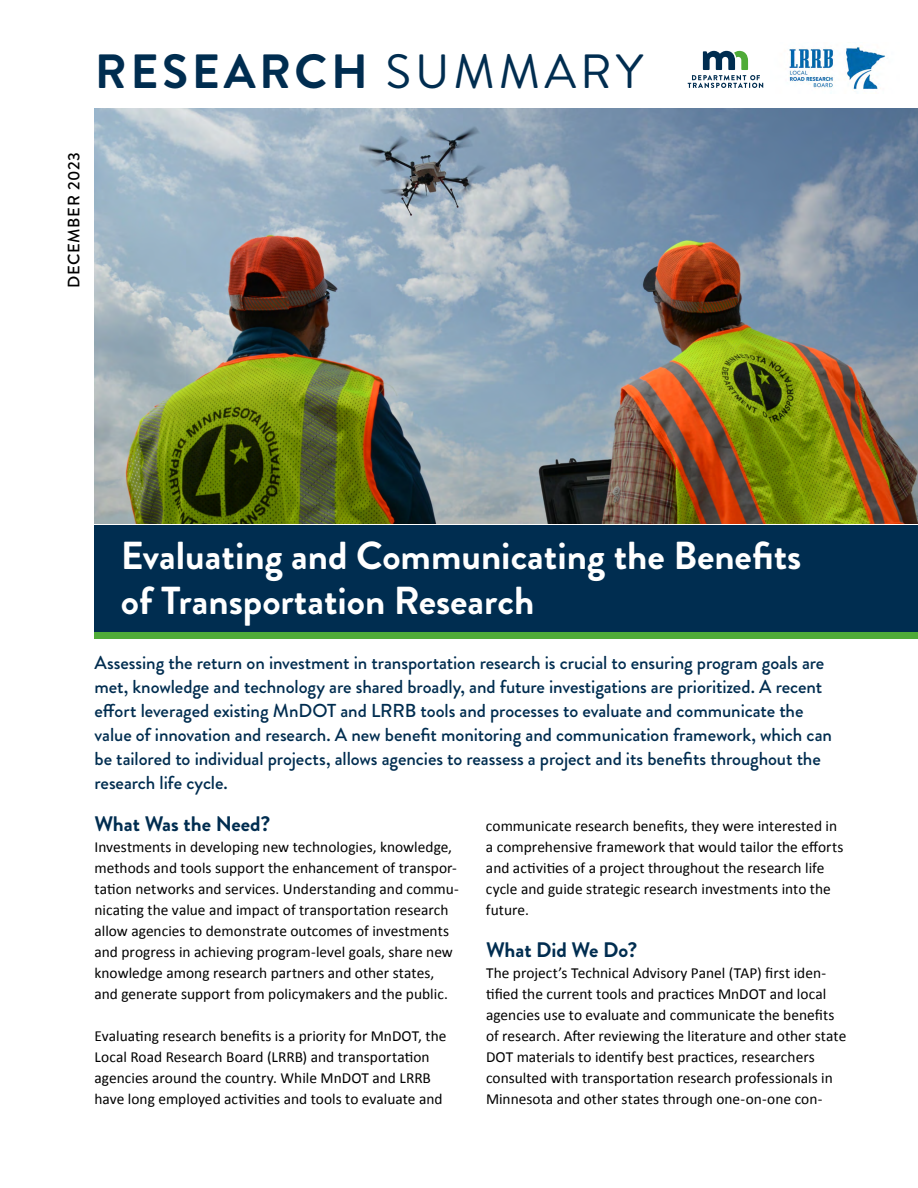
<style>
.page{position:relative;width:918px;height:1188px;background:#fff}
.page>*{position:absolute;margin:0;border:0;box-sizing:border-box;transform-origin:0 0}
.H1_-_RS_Title{font:700 48px "Brandon Grotesque";letter-spacing:.075em;color:#002d50}
.H2_-_Report_Title_Reverse{font:700 39px/45px "Brandon Grotesque";color:#fff}
.H3_Subhead{font:700 21px "Brandon Grotesque";color:#002d50}
.Intro_summary{font:500 18.75px/24px "Brandon Grotesque";letter-spacing:-.005em;color:#002d50}
.RS_Publication_Date{font:500 16.5px "Brandon Grotesque";letter-spacing:.04em;color:#000}
.p_-_body_text_calibri{font:15.3px/21px "Calibri";color:#000}
.s1{font-weight:400}
</style>
<div class="page">
<div style="left:94px;top:525px;width:824px;height:108px;background:#002d50"></div>
<div style="left:94px;top:632px;width:824px;height:7px;background:#4fab38"></div>
<img style="left:94px;top:108px;width:824px;height:416px">
<img style="left:789px;top:46px;width:97px;height:44px">
<svg style="left:688px;top:51px;width:75px;height:37px"></svg>
<p class="H1_-_RS_Title" style="left:95px;top:38px;width:550px">RESEARCH <span class="s1">SUMMARY</span></p>
<p class="RS_Publication_Date" style="left:63px;top:288px;width:138px;rotate:-90deg">DECEMBER 2023</p>
<p class="H2_-_Report_Title_Reverse" style="left:121px;top:534px;width:682px">Evaluating and Communicating the Benefits of Transportation Research</p>
<p class="Intro_summary" style="left:94px;top:651px;width:739px">Assessing the return on investment in transportation research is crucial to ensuring program goals are met, knowledge and technology are shared broadly, and future investigations are prioritized. A recent effort leveraged existing MnDOT and LRRB tools and processes to evaluate and communicate the value of innovation and research. A new benefit monitoring and communication framework, which can be tailored to individual projects, allows agencies to reassess a project and its benefits throughout the research life cycle.</p>
<p class="H3_Subhead" style="left:94px;top:809px;width:177px">What Was the Need?</p>
<p class="p_-_body_text_calibri" style="left:94px;top:836px;width:366px">Investments in developing new technologies, knowledge, methods and tools support the enhancement of transpor&shy;tation networks and services. Understanding and commu&shy;nicating the value and impact of transportation research allow agencies to demonstrate outcomes of investments and progress in achieving program-level goals, share new knowledge among research partners and other states, and generate support from policymakers and the public.</p>
<p class="p_-_body_text_calibri" style="left:94px;top:1025px;width:354px">Evaluating research benefits is a priority for MnDOT, the Local Road Research Board (LRRB) and transportation agencies around the country. While MnDOT and LRRB have long employed activities and tools to evaluate and</p>
<p class="p_-_body_text_calibri" style="left:486px;top:815px;width:359px">communicate research benefits, they were interested in a comprehensive framework that would tailor the efforts and activities of a project throughout the research life cycle and guide strategic research investments into the future.</p>
<p class="H3_Subhead" style="left:486px;top:935px;width:153px">What Did We Do?</p>
<p class="p_-_body_text_calibri" style="left:486px;top:962px;width:362px">The project’s Technical Advisory Panel (TAP) first iden&shy;tified the current tools and practices MnDOT and local agencies use to evaluate and communicate the benefits of research. After reviewing the literature and other state DOT materials to identify best practices, researchers consulted with transportation research professionals in Minnesota and other states through one-on-one con-</p>
</div>
